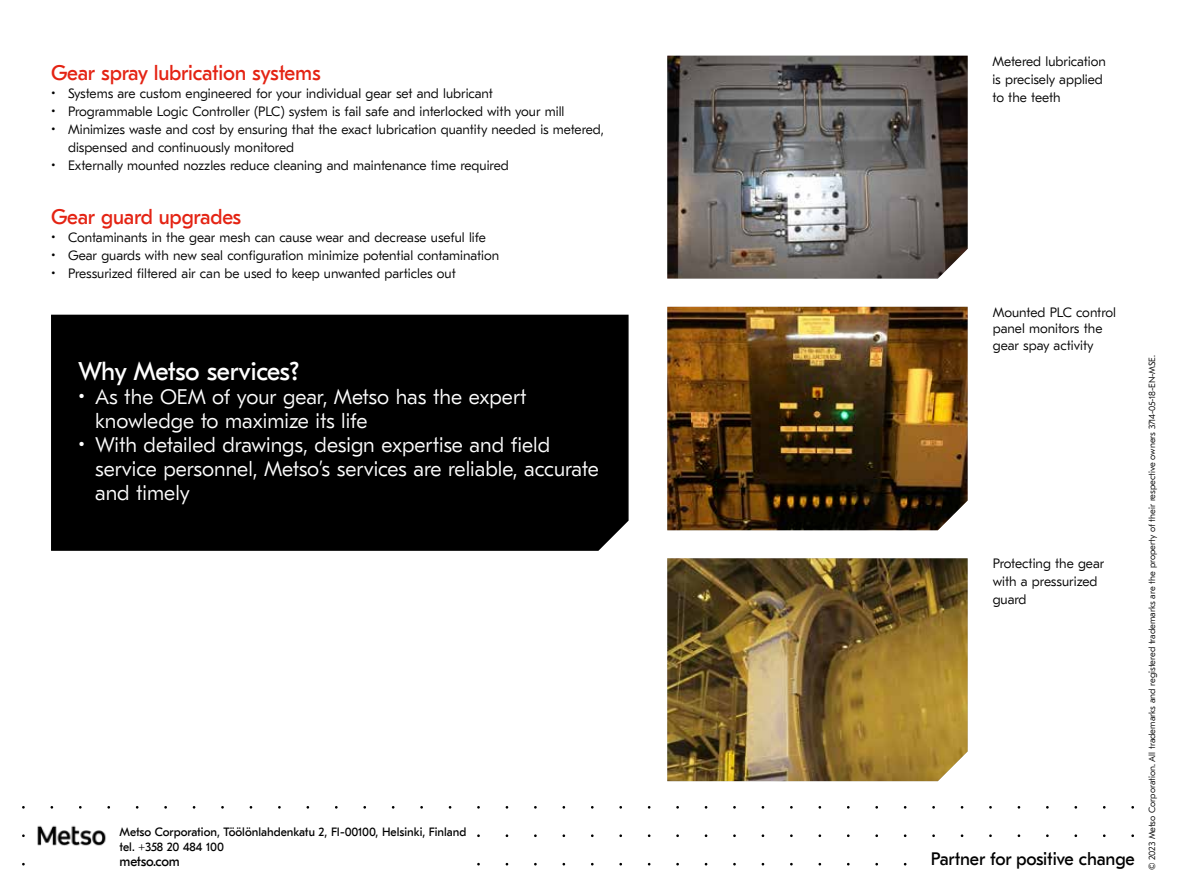
<style>
.page{position:relative;width:1191px;height:893px;background:#fff}
.page>*{position:absolute;margin:0;border:0;box-sizing:border-box;transform-origin:0 0}
.t1{font:25.5px "GT Eesti Text";letter-spacing:-.015em;color:#fff}
.t2{font:300 21px/24px "GT Eesti Pro Text";color:#fff}
.t3{font:21px "GT Eesti Text";letter-spacing:-.01em;color:#e42313}
.t4{font:18px "GT Eesti Text";letter-spacing:-.01em;color:#000}
.t5{font:300 13.5px/18px "GT Eesti Pro Text";color:#000}
.t6{font:13.5px "GT Eesti Text";letter-spacing:-.02em;color:#000}
.t7{font:12px/15px "GT Eesti Text";color:#000}
.t8{font:300 9px "GT Eesti Pro Text";color:#000}
</style>
<div class="page">
<img style="left:667px;top:56px;width:300px;height:223px">
<img style="left:667px;top:307px;width:300px;height:223px">
<img style="left:667px;top:558px;width:300px;height:223px">
<img style="left:37px;top:825px;width:69px;height:21px">
<div style="left:51px;top:314px;width:578px;height:237px;background:#000"></div>
<h2 class="t3" style="left:51px;top:61px;width:271px">Gear spray lubrication systems</h2>
<p class="t5" style="left:51px;top:84px;width:443px">• Systems are custom engineered for your individual gear set and lubricant</p>
<p class="t5" style="left:51px;top:102px;width:515px">• Programmable Logic Controller (PLC) system is fail safe and interlocked with your mill</p>
<p class="t5" style="left:68px;top:120px;width:537px;text-indent:-17px">• Minimizes waste and cost by ensuring that the exact lubrication quantity needed is metered, dispensed and continuously monitored</p>
<p class="t5" style="left:51px;top:156px;width:459px">• Externally mounted nozzles reduce cleaning and maintenance time required</p>
<h2 class="t3" style="left:51px;top:205px;width:192px">Gear guard upgrades</h2>
<p class="t5" style="left:51px;top:228px;width:436px">• Contaminants in the gear mesh can cause wear and decrease useful life</p>
<p class="t5" style="left:51px;top:246px;width:450px">• Gear guards with new seal configuration minimize potential contamination</p>
<p class="t5" style="left:51px;top:264px;width:406px">• Pressurized filtered air can be used to keep unwanted particles out</p>
<h1 class="t1" style="left:78px;top:357px;width:223px">Why Metso services?</h1>
<h2 class="t2" style="left:95px;top:385px;width:433px;text-indent:-17px">• As the OEM of your gear, Metso has the expert knowledge to maximize its life</h2>
<h2 class="t2" style="left:95px;top:433px;width:505px;text-indent:-17px">• With detailed drawings, design expertise and field service personnel, Metso’s services are reliable, accurate and timely</h2>
<p class="t7" style="left:120px;top:824px;width:348px">Metso Corporation, Töölönlahdenkatu 2, FI-00100, Helsinki, Finland tel. +358 20 484 100</p>
<p class="t6" style="left:120px;top:853px;width:62px">metso.com</p>
<p class="t5" style="left:992px;top:52px;width:115px">Metered lubrication is precisely applied to the teeth</p>
<p class="t5" style="left:992px;top:304px;width:125px;line-height:16.5px">Mounted PLC control panel monitors the gear spay activity</p>
<p class="t5" style="left:992px;top:555px;width:113px">Protecting the gear with a pressurized guard</p>
<h3 class="t4" style="left:931px;top:849px;width:205px">Partner for positive change</h3>
<p class="t8" style="left:1147px;top:870px;width:516px;rotate:-90deg">© 2023 Metso Corporation. All trademarks and registered trademarks are the property of their respective owners 3714-05-18-EN-MSE.</p>
</div>
